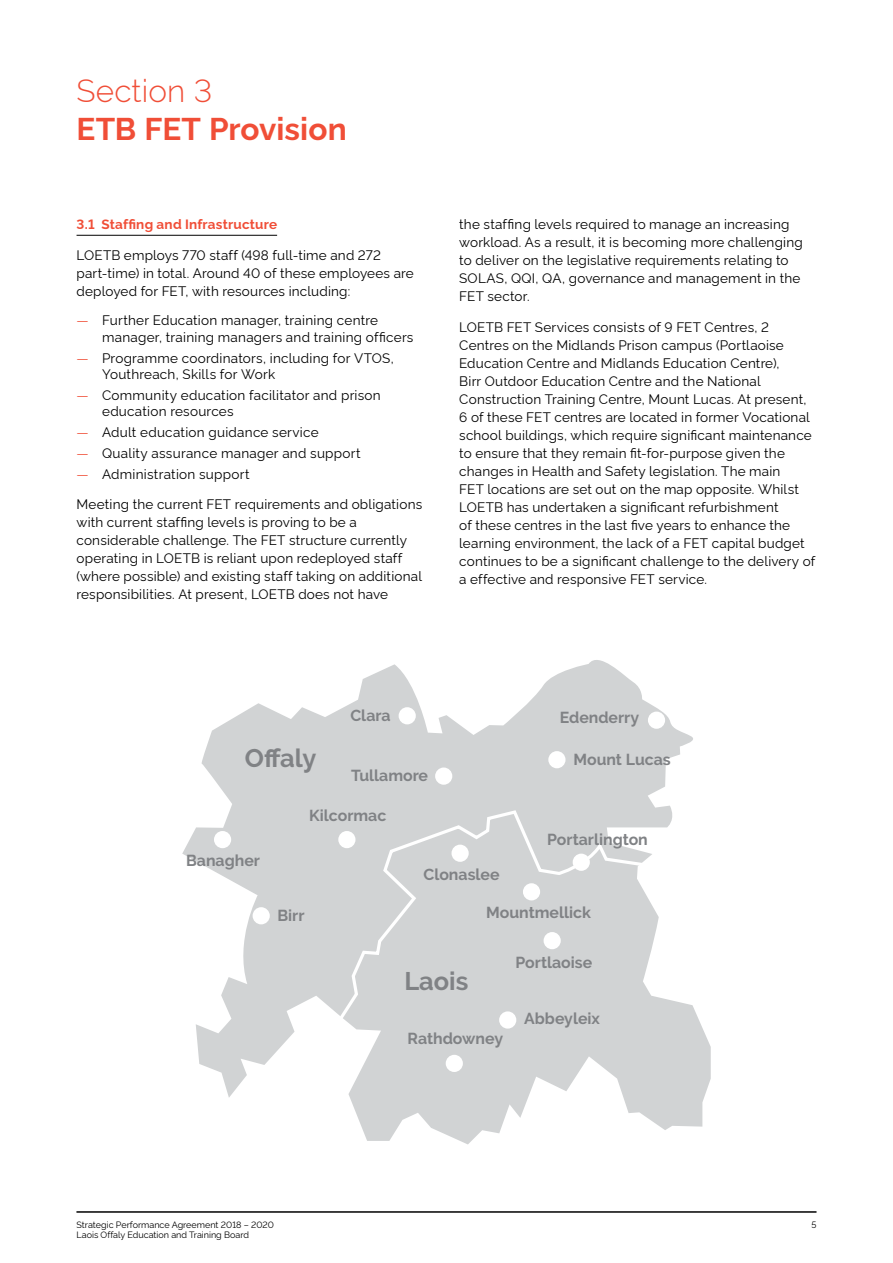
<style>
.page{position:relative;width:893px;height:1263px;background:#fff}
.page>*{position:absolute;margin:0;border:0;box-sizing:border-box;transform-origin:0 0}
.t1{font:700 31.5px "Rawline";color:#f04e37}
.t2{font:300 31.5px "Rawline";letter-spacing:.005em;color:#f04e37}
.t3{font:700 25.35px "Raleway";color:#808285}
.t4{font:700 15.9px "Raleway";color:#808285}
.t5{font:13.5px/18px "Rawline";letter-spacing:.015em;color:#000}
.t6{font:700 13.5px "Rawline";letter-spacing:.015em;color:#f04e37}
.t7{font:9px "Rawline";color:#000}
.s1{color:#f04e37}
</style>
<div class="page">
<hr style="left:77px;top:235px;width:200px;height:1px;background:#000">
<hr style="left:77px;top:1212px;width:739px;height:1px;background:#000">
<svg style="left:182px;top:660px;width:529px;height:484px;fill:#d1d3d4"></svg>
<div style="left:648px;top:711px;width:17px;height:18px;background:#fff;border-radius:50%"></div>
<div style="left:548px;top:751px;width:17px;height:17px;background:#fff;border-radius:50%"></div>
<div style="left:435px;top:767px;width:17px;height:18px;background:#fff;border-radius:50%"></div>
<div style="left:399px;top:707px;width:17px;height:17px;background:#fff;border-radius:50%"></div>
<div style="left:214px;top:831px;width:17px;height:17px;background:#fff;border-radius:50%"></div>
<div style="left:253px;top:907px;width:17px;height:17px;background:#fff;border-radius:50%"></div>
<div style="left:446px;top:1055px;width:17px;height:17px;background:#fff;border-radius:50%"></div>
<svg style="left:332px;top:808px;width:328px;height:222px;background:#d4d6d7"></svg>
<h1 class="t2" style="left:77px;top:66px;width:137px">Section 3</h1>
<h1 class="t1" style="left:77px;top:104px;width:272px">ETB FET Provision</h1>
<p class="t6" style="left:77px;top:214px;width:202px">3.1 Staffing and Infrastructure</p>
<p class="t5" style="left:77px;top:245px;width:339px">LOETB employs 770 staff (498 full-time and 272 part-time) in total. Around 40 of these employees are deployed for FET, with resources including:</p>
<p class="t5" style="left:102px;top:311px;width:313px;line-height:16.5px;text-indent:-26px"><span class="s1">―</span> Further Education manager, training centre manager, training managers and training officers</p>
<p class="t5" style="left:102px;top:348px;width:293px;line-height:16.5px;text-indent:-26px"><span class="s1">―</span> Programme coordinators, including for VTOS,<br>Youthreach, Skills for Work</p>
<p class="t5" style="left:102px;top:385px;width:280px;line-height:16.5px;text-indent:-26px"><span class="s1">―</span> Community education facilitator and prison education resources</p>
<p class="t5" style="left:77px;top:420px;width:286px;line-height:20.7px"><span class="s1">―</span> Adult education guidance service<br><span class="s1">―</span> Quality assurance manager and support <span class="s1">―</span> Administration support</p>
<p class="t5" style="left:77px;top:494px;width:347px">Meeting the current FET requirements and obligations with current staffing levels is proving to be a considerable challenge. The FET structure currently operating in LOETB is reliant upon redeployed staff (where possible) and existing staff taking on additional responsibilities. At present, LOETB does not have</p>
<p class="t5" style="left:459px;top:214px;width:345px">the staffing levels required to manage an increasing workload. As a result, it is becoming more challenging to deliver on the legislative requirements relating to SOLAS, QQI, QA, governance and management in the FET sector.</p>
<p class="t5" style="left:459px;top:317px;width:358px">LOETB FET Services consists of 9 FET Centres, 2<br>Centres on the Midlands Prison campus (Portlaoise Education Centre and Midlands Education Centre),<br>Birr Outdoor Education Centre and the National Construction Training Centre, Mount Lucas. At present, 6 of these FET centres are located in former Vocational school buildings, which require significant maintenance to ensure that they remain fit-for-purpose given the changes in Health and Safety legislation. The main<br>FET locations are set out on the map opposite. Whilst LOETB has undertaken a significant refurbishment<br>of these centres in the last five years to enhance the learning environment, the lack of a FET capital budget continues to be a significant challenge to the delivery of a effective and responsive FET service.</p>
<p class="t4" style="left:350px;top:707px;width:42px">Clara</p>
<p class="t4" style="left:560px;top:708px;width:81px">Edenderry</p>
<p class="t4" style="left:573px;top:750px;width:99px">Mount Lucas</p>
<h2 class="t3" style="left:245px;top:743px;width:73px">Offaly</h2>
<p class="t4" style="left:351px;top:766px;width:78px">Tullamore</p>
<p class="t4" style="left:309px;top:806px;width:79px">Kilcormac</p>
<p class="t4" style="left:186px;top:851px;width:75px">Banagher</p>
<p class="t4" style="left:277px;top:907px;width:29px">Birr</p>
<p class="t4" style="left:547px;top:831px;width:102px">Portarlington</p>
<p class="t4" style="left:423px;top:865px;width:78px">Clonaslee</p>
<p class="t4" style="left:486px;top:903px;width:106px">Mountmellick</p>
<h2 class="t3" style="left:404px;top:966px;width:65px">Laois</h2>
<p class="t4" style="left:408px;top:1030px;width:97px">Rathdowney</p>
<p class="t4" style="left:515px;top:953px;width:78px">Portlaoise</p>
<p class="t4" style="left:524px;top:1009px;width:77px">Abbeyleix</p>
<p class="t7" style="left:77px;top:1217px;width:199px">Strategic Performance Agreement 2018 – 2020</p>
<p class="t7" style="left:811px;top:1217px;width:7px">5</p>
<p class="t7" style="left:77px;top:1228px;width:174px">Laois Offaly Education and Training Board</p>
</div>
